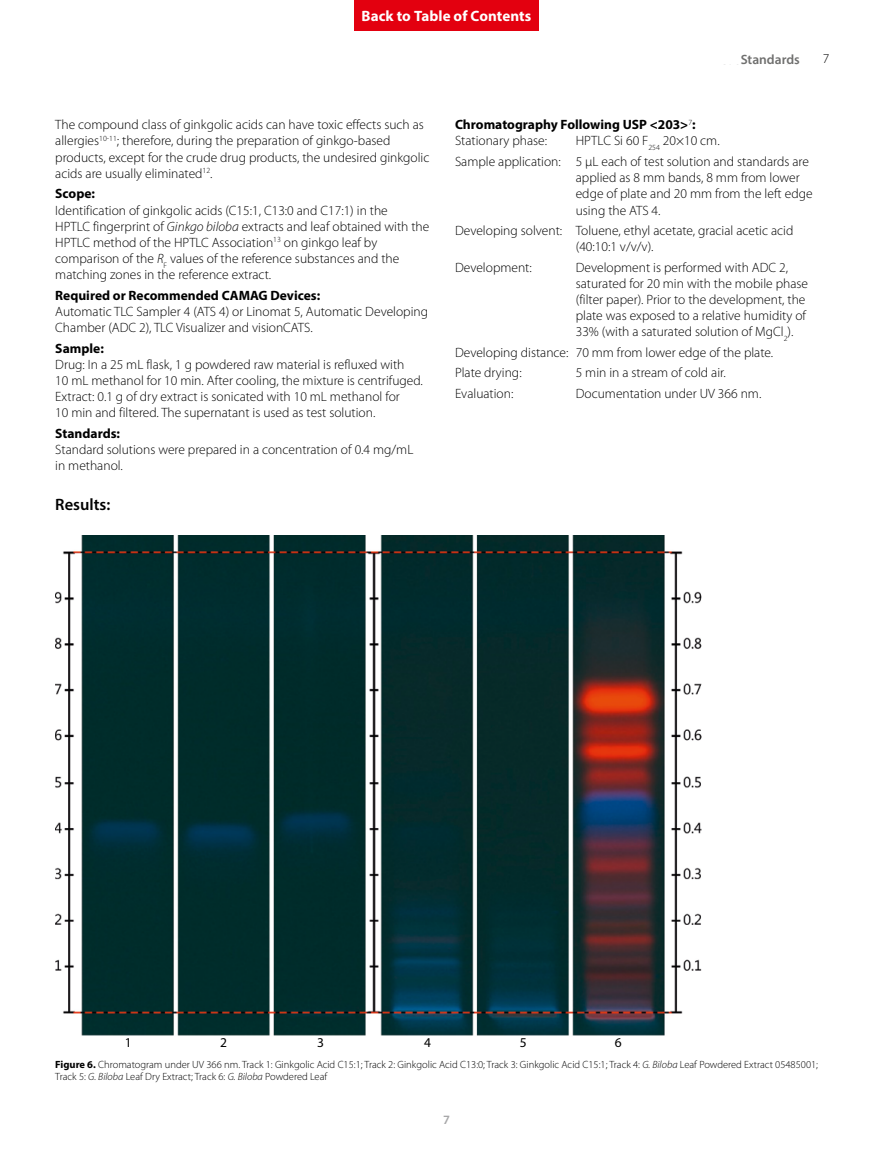
<style>
.page{position:relative;width:893px;height:1174px;background:#fff}
.page>*{position:absolute;margin:0;border:0;box-sizing:border-box;transform-origin:0 0}
.t1{font:600 16.5px "Myriad Pro";color:#000}
.t2{font:700 15px "Myriad Pro";letter-spacing:.005em;color:#fff}
.t3{font:300 13.5px/16.2px "Myriad Pro";color:#000}
.t4{font:700 13.5px/16.2px "Myriad Pro";color:#000}
.t5{font:600 13.5px "Myriad Pro";color:#6f6f6e}
.t6{font:13.5px "Myriad Pro";color:#000}
.t7{font:600 12.75px "Myriad Pro";color:#a7a7a8}
.t8{font:300 10.5px/12.6px "Myriad Pro";color:#000}
.s1{font-style:italic}
.s2{font-weight:300}
.s3{font-weight:700}
</style>
<div class="page">
<div style="left:354px;top:0;width:185px;height:31px;background:#e3000f"></div>
<img style="left:55px;top:536px;width:647px;height:500px">
<p class="t2" style="left:361px;top:6px;width:171px">Back to Table of Contents</p>
<p class="t5" style="left:714px;top:51px;width:87px">Feature Article</p>
<p class="t3" style="left:823px;top:51px;width:8px">7</p>
<p class="t5" style="left:741px;top:51px;width:61px">Standards</p>
<p class="t3" style="left:55px;top:116px;width:376px">The compound class of ginkgolic acids can have toxic effects such as allergies<sup>10-11</sup>; therefore, during the preparation of ginkgo-based products, except for the crude drug products, the undesired ginkgolic acids are usually eliminated<sup>12</sup>.</p>
<p class="t4" style="left:55px;top:185px;width:41px">Scope:</p>
<p class="t3" style="left:55px;top:202px;width:376px">Identification of ginkgolic acids (C15:1, C13:0 and C17:1) in the<br>HPTLC fingerprint of <span class="s1">Ginkgo biloba</span> extracts and leaf obtained with the HPTLC method of the HPTLC Association<sup>13</sup> on ginkgo leaf by comparison of the <span class="s1">R</span><sub>F</sub> values of the reference substances and the matching zones in the reference extract.</p>
<p class="t4" style="left:55px;top:287px;width:266px">Required or Recommended CAMAG Devices:</p>
<p class="t3" style="left:55px;top:303px;width:374px">Automatic TLC Sampler 4 (ATS 4) or Linomat 5, Automatic Developing<br>Chamber (ADC 2), TLC Visualizer and visionCATS.</p>
<p class="t4" style="left:55px;top:339px;width:50px">Sample:</p>
<p class="t3" style="left:55px;top:356px;width:369px">Drug: In a 25 mL flask, 1 g powdered raw material is refluxed with<br>10 mL methanol for 10 min. After cooling, the mixture is centrifuged.<br>Extract: 0.1 g of dry extract is sonicated with 10 mL methanol for<br>10 min and filtered. The supernatant is used as test solution.</p>
<p class="t4" style="left:55px;top:425px;width:66px">Standards:</p>
<p class="t3" style="left:55px;top:441px;width:360px">Standard solutions were prepared in a concentration of 0.4 mg/mL in methanol.</p>
<p class="t1" style="left:55px;top:494px;width:57px">Results:</p>
<p class="t4" style="left:455px;top:116px;width:242px">Chromatography Following USP &lt;203&gt;<sup>7</sup>:<br><span class="s2">Stationary phase:</span></p>
<p class="t3" style="left:455px;top:131px;width:355px;line-height:20.4px;text-indent:121px">HPTLC Si 60 F<sub>254</sub> 20×10 cm.<br>Sample application: 5 µL each of test solution and standards are</p>
<p class="t3" style="left:576px;top:169px;width:238px">applied as 8 mm bands, 8 mm from lower edge of plate and 20 mm from the left edge using the ATS 4.</p>
<p class="t3" style="left:576px;top:222px;width:219px;text-indent:-121px">Developing solvent: Toluene, ethyl acetate, gracial acetic acid (40:10:1 v/v/v).</p>
<p class="t3" style="left:455px;top:259px;width:78px">Development:</p>
<p class="t3" style="left:576px;top:259px;width:234px">Development is performed with ADC 2, saturated for 20 min with the mobile phase (filter paper). Prior to the development, the plate was exposed to a relative humidity of 33% (with a saturated solution of MgCl<sub>2</sub>).</p>
<p class="t3" style="left:455px;top:342px;width:320px;line-height:20.4px">Developing distance: 70 mm from lower edge of the plate.<br>Plate drying:</p>
<p class="t3" style="left:576px;top:365px;width:152px">5 min in a stream of cold air.</p>
<p class="t3" style="left:455px;top:385px;width:60px">Evaluation:</p>
<p class="t3" style="left:576px;top:385px;width:187px">Documentation under UV 366 nm.</p>
<p class="t6" style="left:125px;top:1034px;width:8px">1</p>
<p class="t6" style="left:220px;top:1034px;width:8px">2</p>
<p class="t6" style="left:317px;top:1034px;width:8px">3</p>
<p class="t6" style="left:424px;top:1034px;width:8px">4</p>
<p class="t6" style="left:520px;top:1034px;width:8px">5</p>
<p class="t6" style="left:615px;top:1034px;width:8px">6</p>
<p class="t8" style="left:55px;top:1058px;width:764px"><span class="s3">Figure 6.</span> Chromatogram under UV 366 nm. Track 1: Ginkgolic Acid C15:1; Track 2: Ginkgolic Acid C13:0; Track 3: Ginkgolic Acid C15:1; Track 4: <span class="s1">G. Biloba</span> Leaf Powdered Extract 05485001;<br>Track 5: <span class="s1">G. Biloba</span> Leaf Dry Extract; Track 6: <span class="s1">G. Biloba</span> Powdered Leaf</p>
<p class="t7" style="left:443px;top:1111px;width:8px">7</p>
</div>
